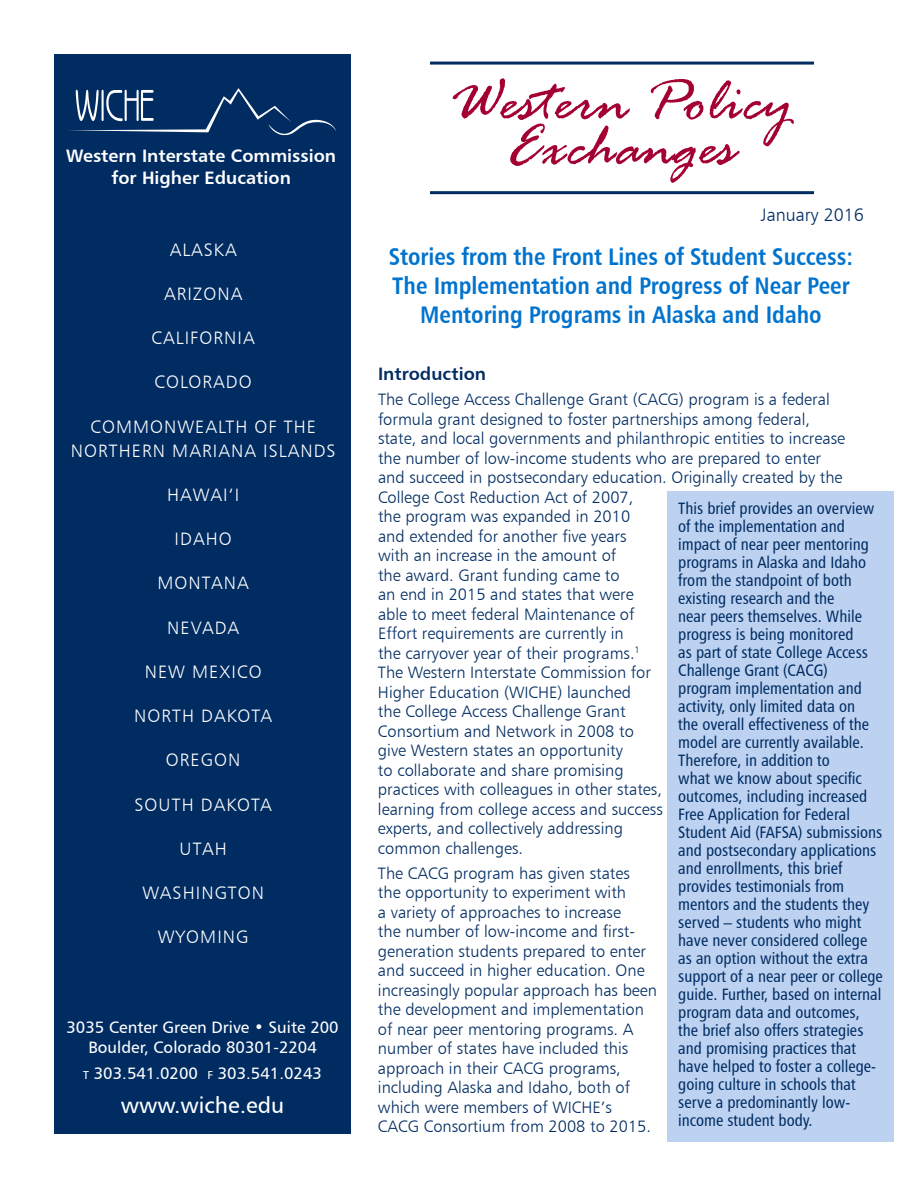
<style>
.page{position:relative;width:918px;height:1188px;background:#fff}
.page>*{position:absolute;margin:0;border:0;box-sizing:border-box;transform-origin:0 0}
.t1{font:italic 63px/45px "Rage";color:#a40133;text-align:center}
.head_2{font:24px/28.8px "Humanist 777 BT Bold Condensed B";color:#0073ce;text-align:center}
.t2{font:22.5px "Humanist 777 BT Roman B";color:#fff}
.t3{font:18px/24px "Humanist 777 BT Light B";letter-spacing:.06em;color:#fff;text-align:center}
.t4{font:18px/21.6px "Humanist 777 BT Bold B";color:#fff;text-align:center}
.head_2-2{font:18px "Humanist 777 BT Bold B";color:#002c62}
.body_text{font:18px "Humanist 777 BT Light B";color:#002c62}
.body_text-2{font:16.5px/19.5px "Humanist 777 BT Light B";color:#002c62}
.pull-out_text{font:16.5px/18px "Humanist 777 BT Roman Condensed B";color:#002c62}
.t5{font:16.5px "Humanist 777 BT Roman B";color:#fff}
.s1{font-size:11.55px}
</style>
<div class="page">
<div style="left:54px;top:54px;width:297px;height:1080px;background:#002c62"></div>
<svg style="left:68px;top:88px;width:268px;height:48px"></svg>
<hr style="left:430px;top:62px;width:384px;height:3px;background:#002c62">
<hr style="left:430px;top:191px;width:384px;height:3px;background:#002c62">
<div style="left:667px;top:491px;width:227px;height:650px;background:#bdd2f1"></div>
<p class="t4" style="left:66px;top:145px;width:271px">Western Interstate Commission for Higher Education</p>
<p class="t3" style="left:170px;top:237px;width:68px">ALASKA</p>
<p class="t3" style="left:164px;top:281px;width:80px">ARIZONA</p>
<p class="t3" style="left:152px;top:326px;width:105px">CALIFORNIA</p>
<p class="t3" style="left:155px;top:370px;width:99px">COLORADO</p>
<p class="t3" style="left:71px;top:414px;width:266px">COMMONWEALTH OF THE<br>NORTHERN MARIANA ISLANDS</p>
<p class="t3" style="left:167px;top:482px;width:74px">HAWAI‘I</p>
<p class="t3" style="left:175px;top:527px;width:59px">IDAHO</p>
<p class="t3" style="left:158px;top:571px;width:93px">MONTANA</p>
<p class="t3" style="left:167px;top:615px;width:74px">NEVADA</p>
<p class="t3" style="left:145px;top:659px;width:118px">NEW MEXICO</p>
<p class="t3" style="left:134px;top:703px;width:140px">NORTH DAKOTA</p>
<p class="t3" style="left:166px;top:748px;width:76px">OREGON</p>
<p class="t3" style="left:135px;top:792px;width:139px">SOUTH DAKOTA</p>
<p class="t3" style="left:180px;top:836px;width:49px">UTAH</p>
<p class="t3" style="left:142px;top:880px;width:123px">WASHINGTON</p>
<p class="t3" style="left:158px;top:925px;width:92px">WYOMING</p>
<p class="t5" style="left:67px;top:1017px;width:274px">3035 Center Green Drive • Suite 200</p>
<p class="t5" style="left:88px;top:1037px;width:230px">Boulder, Colorado 80301-2204</p>
<p class="t5" style="left:83px;top:1063px;width:240px"><span class="s1">t</span> 303.541.0200 <span class="s1">f</span> 303.541.0243</p>
<p class="t2" style="left:121px;top:1091px;width:165px">www.wiche.edu</p>
<p class="t1" style="left:450px;top:85px;width:344px">Western Policy<br>Exchanges</p>
<p class="body_text" style="left:761px;top:204px;width:105px">January 2016</p>
<p class="head_2" style="left:389px;top:242px;width:466px">Stories from the Front Lines of Student Success:<br>The Implementation and Progress of Near Peer<br>Mentoring Programs in Alaska and Idaho</p>
<p class="head_2-2" style="left:378px;top:363px;width:110px">Introduction</p>
<p class="body_text-2" style="left:378px;top:389px;width:469px">The College Access Challenge Grant (CACG) program is a federal formula grant designed to foster partnerships among federal, state, and local governments and philanthropic entities to increase the number of low-income students who are prepared to enter and succeed in postsecondary education. Originally created by the College Cost Reduction Act of 2007,<br>the program was expanded in 2010<br>and extended for another five years<br>with an increase in the amount of<br>the award. Grant funding came to<br>an end in 2015 and states that were<br>able to meet federal Maintenance of<br>Effort requirements are currently in<br>the carryover year of their programs.<sup>1<br></sup>The Western Interstate Commission for<br>Higher Education (WICHE) launched<br>the College Access Challenge Grant<br>Consortium and Network in 2008 to<br>give Western states an opportunity<br>to collaborate and share promising<br>practices with colleagues in other states,<br>learning from college access and success<br>experts, and collectively addressing<br>common challenges.</p>
<p class="body_text-2" style="left:378px;top:863px;width:281px">The CACG program has given states<br>the opportunity to experiment with<br>a variety of approaches to increase<br>the number of low-income and first&shy;generation students prepared to enter and succeed in higher education. One increasingly popular approach has been the development and implementation of near peer mentoring programs. A number of states have included this approach in their CACG programs, including Alaska and Idaho, both of which were members of WICHE’s CACG Consortium from 2008 to 2015.</p>
<p class="pull-out_text" style="left:678px;top:499px;width:206px">This brief provides an overview of the implementation and impact of near peer mentoring programs in Alaska and Idaho from the standpoint of both existing research and the<br>near peers themselves. While progress is being monitored<br>as part of state College Access<br>Challenge Grant (CACG) program implementation and activity, only limited data on<br>the overall effectiveness of the model are currently available.<br>Therefore, in addition to<br>what we know about specific outcomes, including increased<br>Free Application for Federal<br>Student Aid (FAFSA) submissions and postsecondary applications and enrollments, this brief provides testimonials from mentors and the students they served – students who might have never considered college as an option without the extra support of a near peer or college guide. Further, based on internal program data and outcomes, the brief also offers strategies and promising practices that have helped to foster a college&shy;going culture in schools that serve a predominantly low&shy;income student body.</p>
</div>
